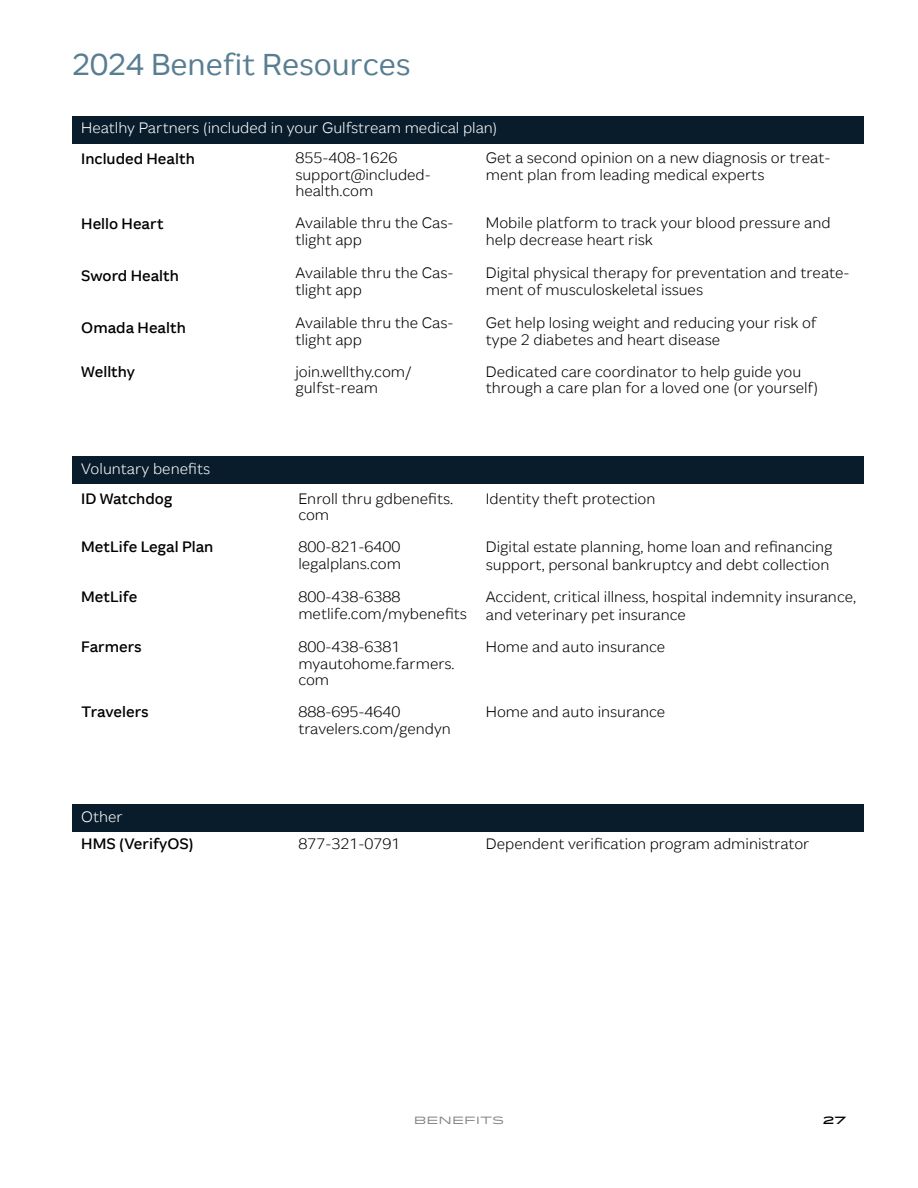
<style>
.page{position:relative;width:918px;height:1188px;background:#fff}
.page>*{position:absolute;margin:0;border:0;box-sizing:border-box;transform-origin:0 0}
.t1{font:30px "Gulfstream Horizon";color:#587e92}
.t2{font:300 15px/16.5px "Gulfstream Horizon";color:#000}
.t3{font:15px "Gulfstream Horizon BLD";color:#000}
.t4{font:300 15px "Gulfstream Horizon";color:#fff}
.t5{font:10.5px "Idlewild";color:#808285}
.t6{font:500 10.5px "Idlewild";color:#000}
</style>
<div class="page">
<div style="left:72px;top:116px;width:792px;height:27px;background:#081c2b"></div>
<div style="left:72px;top:457px;width:792px;height:27px;background:#081c2b"></div>
<div style="left:72px;top:804px;width:792px;height:28px;background:#081c2b"></div>
<h1 class="t1" style="left:72px;top:46px;width:340px">2024 Benefit Resources</h1>
<p class="t4" style="left:81px;top:119px;width:418px">Heatlhy Partners (included in your Gulfstream medical plan)</p>
<p class="t3" style="left:81px;top:149px;width:115px">Included Health</p>
<p class="t2" style="left:486px;top:150px;width:346px">Get a second opinion on a new diagnosis or treat&shy;ment plan from leading medical experts</p>
<p class="t2" style="left:486px;top:215px;width:346px">Mobile platform to track your blood pressure and help decrease heart risk</p>
<p class="t2" style="left:486px;top:265px;width:365px">Digital physical therapy for preventation and treate&shy;ment of musculoskeletal issues</p>
<p class="t2" style="left:486px;top:315px;width:332px">Get help losing weight and reducing your risk of type 2 diabetes and heart disease</p>
<p class="t2" style="left:486px;top:363px;width:334px">Dedicated care coordinator to help guide you through a care plan for a loved one (or yourself)</p>
<p class="t2" style="left:295px;top:150px;width:137px">855-408-1626 support@included&shy;health.com</p>
<p class="t2" style="left:295px;top:215px;width:160px">Available thru the Cas&shy;tlight app</p>
<p class="t2" style="left:295px;top:265px;width:160px">Available thru the Cas&shy;tlight app</p>
<p class="t2" style="left:295px;top:315px;width:160px">Available thru the Cas&shy;tlight app</p>
<p class="t2" style="left:295px;top:363px;width:118px">join.wellthy.com/ gulfst-ream</p>
<p class="t3" style="left:81px;top:215px;width:84px">Hello Heart</p>
<p class="t3" style="left:81px;top:266px;width:99px">Sword Health</p>
<p class="t3" style="left:81px;top:318px;width:106px">Omada Health</p>
<p class="t3" style="left:81px;top:362px;width:55px">Wellthy</p>
<p class="t4" style="left:81px;top:459px;width:130px">Voluntary benefits</p>
<p class="t3" style="left:81px;top:489px;width:93px">ID Watchdog</p>
<p class="t2" style="left:298px;top:490px;width:156px">Enroll thru gdbenefits. com</p>
<p class="t2" style="left:486px;top:490px;width:171px">Identity theft protection</p>
<p class="t3" style="left:81px;top:538px;width:134px">MetLife Legal Plan</p>
<p class="t2" style="left:298px;top:539px;width:104px">800-821-6400 legalplans.com</p>
<p class="t2" style="left:486px;top:538px;width:348px;line-height:18px">Digital estate planning, home loan and refinancing support, personal bankruptcy and debt collection</p>
<p class="t3" style="left:81px;top:588px;width:58px">MetLife</p>
<p class="t2" style="left:298px;top:589px;width:170px">800-438-6388 metlife.com/mybenefits</p>
<p class="t2" style="left:486px;top:588px;width:372px;line-height:18px">Accident, critical illness, hospital indemnity insurance, and veterinary pet insurance</p>
<p class="t3" style="left:81px;top:638px;width:62px">Farmers</p>
<p class="t2" style="left:298px;top:639px;width:158px">800-438-6381 myautohome.farmers. com</p>
<p class="t2" style="left:486px;top:639px;width:181px">Home and auto insurance</p>
<p class="t3" style="left:81px;top:703px;width:69px">Travelers</p>
<p class="t2" style="left:298px;top:704px;width:154px">888-695-4640 travelers.com/gendyn</p>
<p class="t2" style="left:486px;top:704px;width:181px">Home and auto insurance</p>
<p class="t4" style="left:81px;top:807px;width:43px">Other</p>
<p class="t3" style="left:81px;top:834px;width:114px">HMS (VerifyOS)</p>
<p class="t2" style="left:298px;top:835px;width:104px">877-321-0791</p>
<p class="t2" style="left:486px;top:835px;width:325px">Dependent verification program administrator</p>
<p class="t5" style="left:414px;top:1113px;width:92px">BENEFITS</p>
<p class="t6" style="left:823px;top:1113px;width:25px">27</p>
</div>
